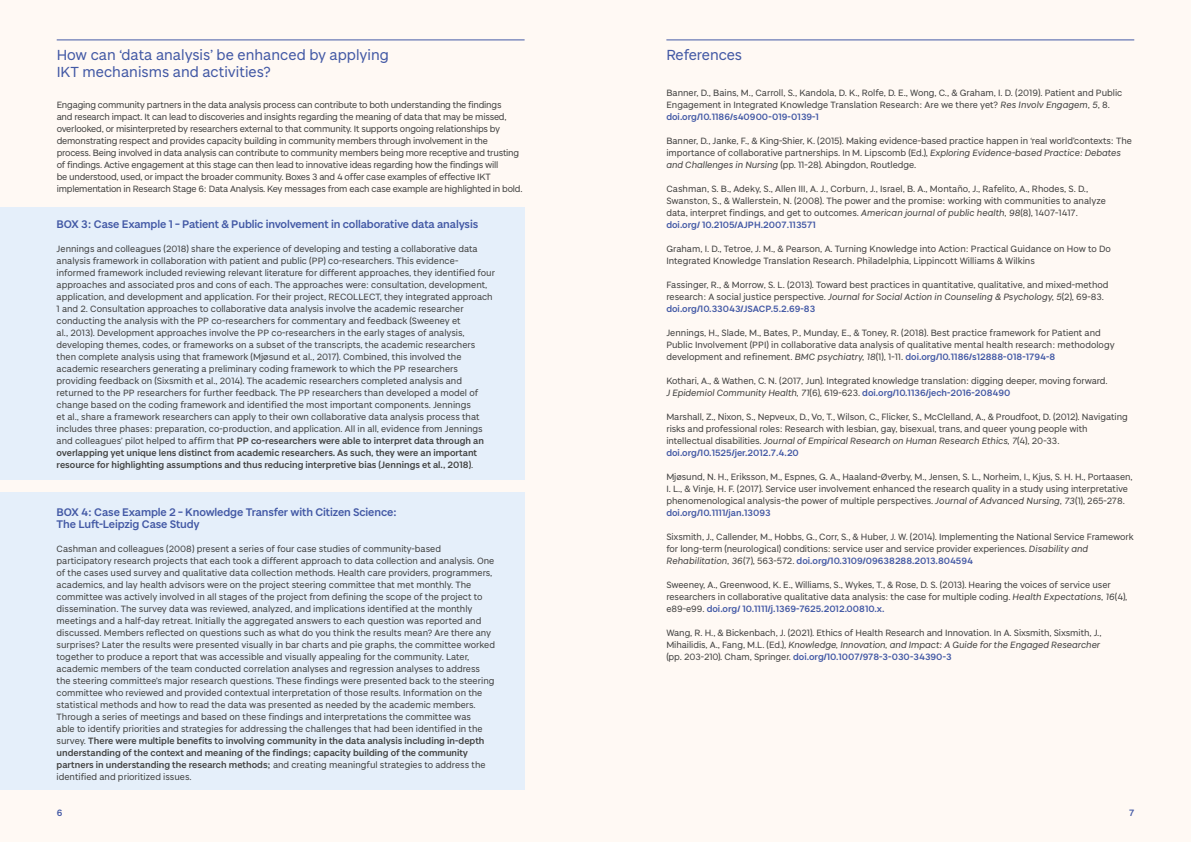
<style>
.page{position:relative;width:1191px;height:842px;background:#fff9f4}
.page>*{position:absolute;margin:0;border:0;box-sizing:border-box;transform-origin:0 0}
.t1{font:16px/17px "Baxter Sans Pro Alt";color:#4359a5}
.t2{font:600 12px/12px "Baxter Sans Pro Alt";letter-spacing:-.01em;color:#4359a5}
.t3{font:10px/12px "Baxter Sans Pro Alt";color:#424241}
.t4{font:10px/12px "Baxter Sans Pro Alt";letter-spacing:-.02em;color:#424241}
.t5{font:600 10px "Baxter Sans Pro Alt";color:#4359a5}
.s1{font-weight:600}
.s2{font-style:italic}
.s3{font-weight:600;color:#4359a5}
</style>
<div class="page">
<hr style="left:57px;top:40px;width:467px;height:1px;background:#4359a5">
<div style="left:0;top:207px;width:524px;height:273px;background:#e5effa"></div>
<div style="left:0;top:492px;width:524px;height:298px;background:#e5effa"></div>
<hr style="left:666px;top:40px;width:468px;height:1px;background:#4359a5">
<h1 class="t1" style="left:57px;top:46px;width:334px">How can ‘data analysis’ be enhanced by applying<br>IKT mechanisms and activities?</h1>
<p class="t4" style="left:57px;top:98px;width:467px">Engaging community partners in the data analysis process can contribute to both understanding the findings<br>and research impact. It can lead to discoveries and insights regarding the meaning of data that may be missed, overlooked, or misinterpreted by researchers external to that community. It supports ongoing relationships by demonstrating respect and provides capacity building in community members through involvement in the process. Being involved in data analysis can contribute to community members being more receptive and trusting of findings. Active engagement at this stage can then lead to innovative ideas regarding how the findings will<br>be understood, used, or impact the broader community. Boxes 3 and 4 offer case examples of effective IKT implementation in Research Stage 6: Data Analysis. Key messages from each case example are highlighted in bold.</p>
<p class="t2" style="left:57px;top:218px;width:423px">BOX 3: Case Example 1 – Patient &amp; Public involvement in collaborative data analysis</p>
<p class="t3" style="left:57px;top:242px;width:440px">Jennings and colleagues (2018) share the experience of developing and testing a collaborative data analysis framework in collaboration with patient and public (PP) co-researchers. This evidence&shy;informed framework included reviewing relevant literature for different approaches, they identified four approaches and associated pros and cons of each. The approaches were: consultation, development, application, and development and application. For their project, RECOLLECT, they integrated approach 1 and 2. Consultation approaches to collaborative data analysis involve the academic researcher conducting the analysis with the PP co-researchers for commentary and feedback (Sweeney et<br>al., 2013). Development approaches involve the PP co-researchers in the early stages of analysis, developing themes, codes, or frameworks on a subset of the transcripts, the academic researchers then complete analysis using that framework (Mjøsund et al., 2017). Combined, this involved the academic researchers generating a preliminary coding framework to which the PP researchers providing feedback on (Sixsmith et al., 2014). The academic researchers completed analysis and returned to the PP researchers for further feedback. The PP researchers than developed a model of change based on the coding framework and identified the most important components. Jennings<br>et al., share a framework researchers can apply to their own collaborative data analysis process that includes three phases: preparation, co-production, and application. All in all, evidence from Jennings and colleagues’ pilot helped to affirm that <span class="s1">PP co-researchers were able to interpret data through an overlapping yet unique lens distinct from academic researchers. As such, they were an important resource for highlighting assumptions and thus reducing interpretive bias (Jennings et al., 2018)</span>.</p>
<p class="t2" style="left:57px;top:506px;width:342px">BOX 4: Case Example 2 – Knowledge Transfer with Citizen Science:<br>The Luft-Leipzig Case Study</p>
<p class="t3" style="left:57px;top:542px;width:440px">Cashman and colleagues (2008) present a series of four case studies of community-based participatory research projects that each took a different approach to data collection and analysis. One of the cases used survey and qualitative data collection methods. Health care providers, programmers, academics, and lay health advisors were on the project steering committee that met monthly. The committee was actively involved in all stages of the project from defining the scope of the project to dissemination. The survey data was reviewed, analyzed, and implications identified at the monthly meetings and a half-day retreat. Initially the aggregated answers to each question was reported and discussed. Members reflected on questions such as what do you think the results mean? Are there any surprises? Later the results were presented visually in bar charts and pie graphs, the committee worked together to produce a report that was accessible and visually appealing for the community. Later, academic members of the team conducted correlation analyses and regression analyses to address the steering committee’s major research questions. These findings were presented back to the steering committee who reviewed and provided contextual interpretation of those results. Information on the statistical methods and how to read the data was presented as needed by the academic members.<br>Through a series of meetings and based on these findings and interpretations the committee was<br>able to identify priorities and strategies for addressing the challenges that had been identified in the survey. <span class="s1">There were multiple benefits to involving community in the data analysis including in-depth understanding of the context and meaning of the findings; capacity building of the community partners in understanding the research methods;</span> and creating meaningful strategies to address the identified and prioritized issues.</p>
<h1 class="t1" style="left:666px;top:46px;width:77px">References</h1>
<p class="t3" style="left:666px;top:86px;width:457px">Banner, D., Bains, M., Carroll, S., Kandola, D. K., Rolfe, D. E., Wong, C., &amp; Graham, I. D. (2019). Patient and Public<br>Engagement in Integrated Knowledge Translation Research: Are we there yet? <span class="s2">Res Involv Engagem, 5</span>, 8. <span class="s3">doi.org/10.1186/s40900-019-0139-1</span></p>
<p class="t3" style="left:666px;top:134px;width:467px">Banner, D., Janke, F., &amp; King-Shier, K. (2015). Making evidence-based practice happen in ‘real world’contexts: The importance of collaborative partnerships. In M. Lipscomb (Ed.), <span class="s2">Exploring Evidence-based Practice: Debates and Challenges in Nursing</span> (pp. 11-28). Abingdon, Routledge.</p>
<p class="t3" style="left:666px;top:182px;width:441px">Cashman, S. B., Adeky, S., Allen III, A. J., Corburn, J., Israel, B. A., Montaño, J., Rafelito, A., Rhodes, S. D., Swanston, S., &amp; Wallerstein, N. (2008). The power and the promise: working with communities to analyze data, interpret findings, and get to outcomes. <span class="s2">American journal of public health, 98</span>(8), 1407-1417. <span class="s3">doi.org/ 10.2105/AJPH.2007.113571</span></p>
<p class="t3" style="left:666px;top:242px;width:446px">Graham, I. D., Tetroe, J. M., &amp; Pearson, A. Turning Knowledge into Action: Practical Guidance on How to Do<br>Integrated Knowledge Translation Research. Philadelphia, Lippincott Williams &amp; Wilkins</p>
<p class="t3" style="left:666px;top:278px;width:444px">Fassinger, R., &amp; Morrow, S. L. (2013). Toward best practices in quantitative, qualitative, and mixed-method research: A social justice perspective. <span class="s2">Journal for Social Action in Counseling &amp; Psychology, 5</span>(2), 69-83. <span class="s3">doi.org/10.33043/JSACP.5.2.69-83</span></p>
<p class="t3" style="left:666px;top:326px;width:450px">Jennings, H., Slade, M., Bates, P., Munday, E., &amp; Toney, R. (2018). Best practice framework for Patient and<br>Public Involvement (PPI) in collaborative data analysis of qualitative mental health research: methodology development and refinement. <span class="s2">BMC psychiatry, 18</span>(1), 1-11. <span class="s3">doi.org/10.1186/s12888-018-1794-8</span></p>
<p class="t3" style="left:666px;top:374px;width:443px">Kothari, A., &amp; Wathen, C. N. (2017, Jun). Integrated knowledge translation: digging deeper, moving forward.<br><span class="s2">J Epidemiol Community Health, 71</span>(6), 619-623. <span class="s3">doi.org/10.1136/jech-2016-208490</span></p>
<p class="t3" style="left:666px;top:410px;width:463px">Marshall, Z., Nixon, S., Nepveux, D., Vo, T., Wilson, C., Flicker, S., McClelland, A., &amp; Proudfoot, D. (2012). Navigating risks and professional roles: Research with lesbian, gay, bisexual, trans, and queer young people with intellectual disabilities. <span class="s2">Journal of Empirical Research on Human Research Ethics, 7</span>(4), 20-33. <span class="s3">doi.org/10.1525/jer.2012.7.4.20</span></p>
<p class="t3" style="left:666px;top:470px;width:468px">Mjøsund, N. H., Eriksson, M., Espnes, G. A., Haaland-Øverby, M., Jensen, S. L., Norheim, I., Kjus, S. H. H., Portaasen, I. L., &amp; Vinje, H. F. (2017). Service user involvement enhanced the research quality in a study using interpretative phenomenological analysis–the power of multiple perspectives. <span class="s2">Journal of Advanced Nursing, 73</span>(1), 265-278. <span class="s3">doi.org/10.1111/jan.13093</span></p>
<p class="t3" style="left:666px;top:530px;width:469px">Sixsmith, J., Callender, M., Hobbs, G., Corr, S., &amp; Huber, J. W. (2014). Implementing the National Service Framework for long-term (neurological) conditions: service user and service provider experiences. <span class="s2">Disability and<br>Rehabilitation, 36</span>(7), 563-572. <span class="s3">doi.org/10.3109/09638288.2013.804594</span></p>
<p class="t3" style="left:666px;top:578px;width:462px">Sweeney, A., Greenwood, K. E., Williams, S., Wykes, T., &amp; Rose, D. S. (2013). Hearing the voices of service user researchers in collaborative qualitative data analysis: the case for multiple coding. <span class="s2">Health Expectations, 16</span>(4), e89-e99. <span class="s3">doi.org/ 10.1111/j.1369-7625.2012.00810.x.</span></p>
<p class="t3" style="left:666px;top:626px;width:436px;text-align:justify">Wang, R. H., &amp; Bickenbach, J. (2021). Ethics of Health Research and Innovation. In A. Sixsmith, Sixsmith, J., Mihailidis, A., Fang, M.L. (Ed.), <span class="s2">Knowledge, Innovation, and Impact: A Guide for the Engaged Researcher </span>(pp. 203-210). Cham, Springer. <span class="s3">doi.org/10.1007/978-3-030-34390-3</span></p>
<p class="t5" style="left:57px;top:806px;width:7px">6</p>
<p class="t5" style="left:1129px;top:806px;width:7px">7</p>
</div>
